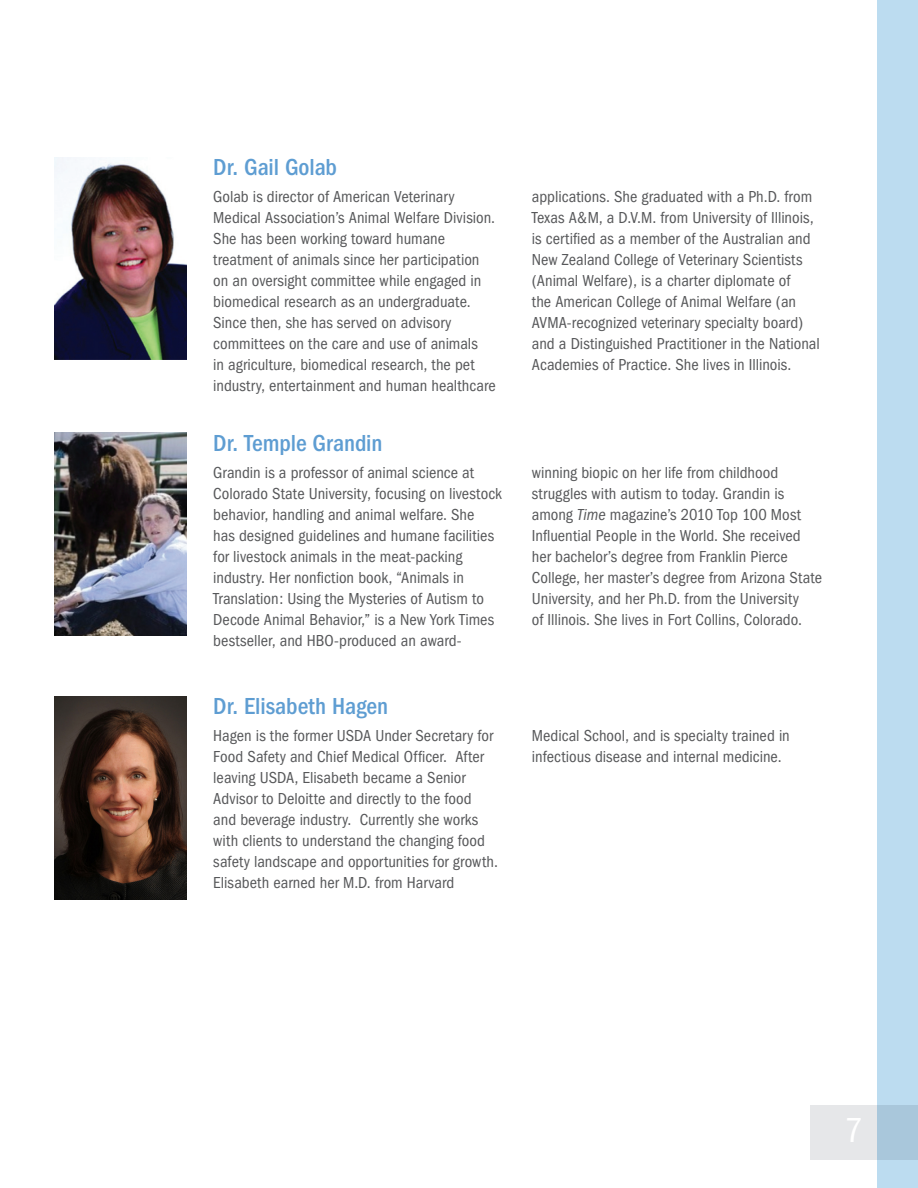
<style>
.page{position:relative;width:918px;height:1188px;background:#fff}
.page>*{position:absolute;margin:0;border:0;box-sizing:border-box;transform-origin:0 0}
.t1{font:condensed 36px "Franklin Gothic";color:#fff}
.Subheadlines{font:500 condensed 24px "Franklin Gothic";letter-spacing:-.005em;color:#5e9dd2}
.Body_Copy{font:condensed 16.5px/21px "Franklin Gothic";color:#57585a}
.s1{font-style:italic}
</style>
<div class="page">
<div style="left:878px;top:0;width:40px;height:1188px;background:#bcdcf0"></div>
<svg style="left:810px;top:1106px;width:108px;height:54px;background:#cedae3"></svg>
<img style="left:54px;top:157px;width:132px;height:203px">
<img style="left:54px;top:433px;width:132px;height:202px">
<img style="left:54px;top:697px;width:132px;height:202px">
<p class="Subheadlines" style="left:213px;top:154px;width:125px">Dr. Gail Golab</p>
<p class="Body_Copy" style="left:213px;top:186px;width:284px">Golab is director of American Veterinary Medical Association’s Animal Welfare Division.<br>She has been working toward humane treatment of animals since her participation on an oversight committee while engaged in biomedical research as an undergraduate.<br>Since then, she has served on advisory committees on the care and use of animals<br>in agriculture, biomedical research, the pet industry, entertainment and human healthcare</p>
<p class="Body_Copy" style="left:532px;top:186px;width:289px">applications. She graduated with a Ph.D. from Texas A&amp;M, a D.V.M. from University of Illinois, is certified as a member of the Australian and New Zealand College of Veterinary Scientists (Animal Welfare), is a charter diplomate of<br>the American College of Animal Welfare (an AVMA-recognized veterinary specialty board) and a Distinguished Practitioner in the National Academies of Practice. She lives in Illinois.</p>
<p class="Subheadlines" style="left:213px;top:429px;width:171px">Dr. Temple Grandin</p>
<p class="Body_Copy" style="left:213px;top:462px;width:290px">Grandin is a professor of animal science at Colorado State University, focusing on livestock behavior, handling and animal welfare. She<br>has designed guidelines and humane facilities for livestock animals in the meat-packing industry. Her nonfiction book, “Animals in Translation: Using the Mysteries of Autism to Decode Animal Behavior,” is a New York Times bestseller, and HBO-produced an award-</p>
<p class="Body_Copy" style="left:532px;top:462px;width:292px">winning biopic on her life from childhood struggles with autism to today. Grandin is among <span class="s1">Time</span> magazine’s 2010 Top 100 Most Influential People in the World. She received her bachelor’s degree from Franklin Pierce College, her master’s degree from Arizona State University, and her Ph.D. from the University<br>of Illinois. She lives in Fort Collins, Colorado.</p>
<p class="Subheadlines" style="left:213px;top:693px;width:176px">Dr. Elisabeth Hagen</p>
<p class="Body_Copy" style="left:213px;top:725px;width:286px">Hagen is the former USDA Under Secretary for Food Safety and Chief Medical Officer. After leaving USDA, Elisabeth became a Senior Advisor to Deloitte and directly to the food and beverage industry. Currently she works with clients to understand the changing food safety landscape and opportunities for growth.<br>Elisabeth earned her M.D. from Harvard</p>
<p class="Body_Copy" style="left:532px;top:725px;width:259px">Medical School, and is specialty trained in infectious disease and internal medicine.</p>
<p class="t1" style="left:844px;top:1110px;width:20px">7</p>
</div>
